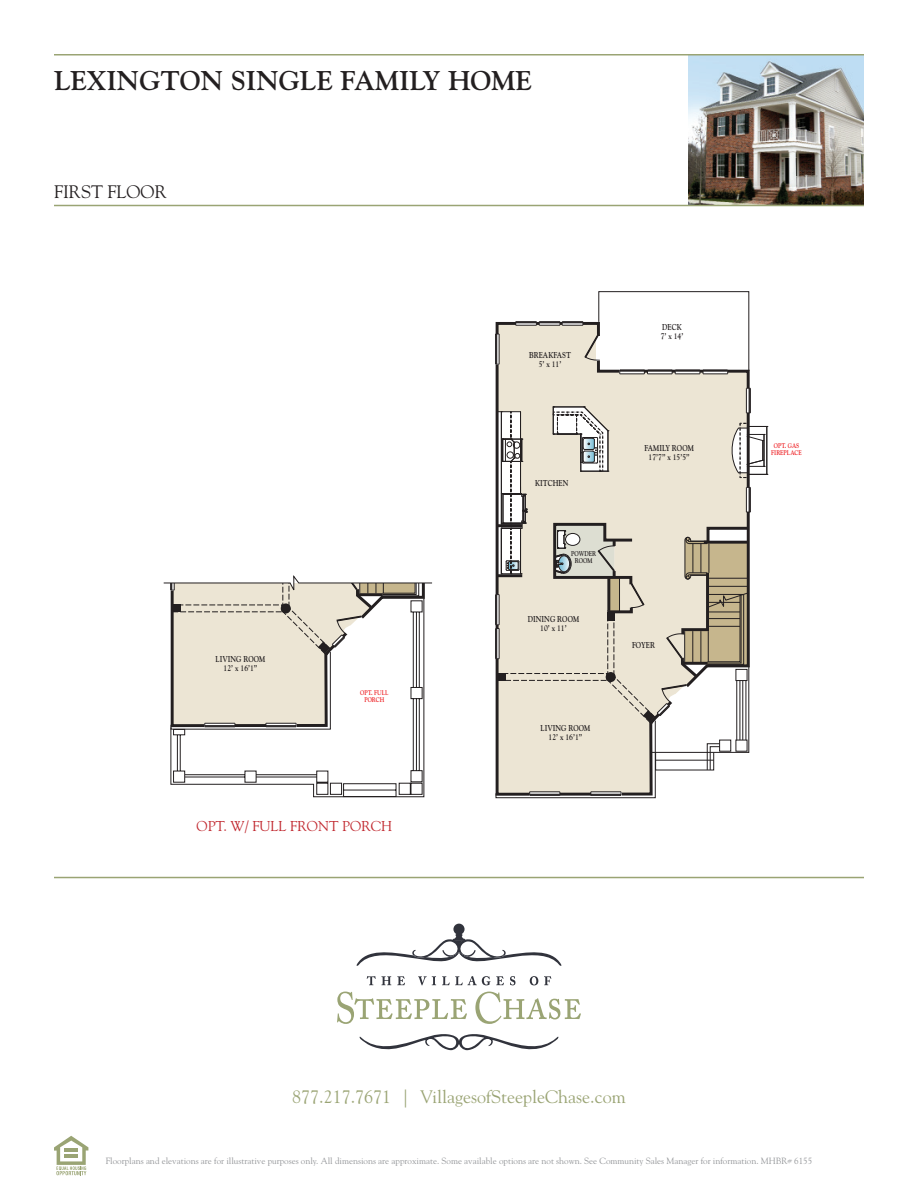
<style>
.page{position:relative;width:918px;height:1188px;background:#fff}
.page>*{position:absolute;margin:0;border:0;box-sizing:border-box;transform-origin:0 0}
.t1{font:700 27px "Goudy";color:#231f20}
.t2{font:18px "Goudy";color:#9aa474}
.t3{font:18px "Goudy";color:#231f20}
.t4{font:14.25px "Goudy";color:#c0262d}
.t5{font:9px "Goudy";color:#939598}
.t6{font:700 8.55px/9.1px "Goudy";color:#231f20;text-align:center;scale:.81 1}
.t7{font:700 6.9px/7.5px "Goudy";color:#231f20;text-align:center;scale:.81 1}
.t8{font:700 6.75px/7.2px "Goudy";color:#ee1f23;text-align:center;scale:.81 1}
</style>
<div class="page">
<img style="left:689px;top:56px;width:175px;height:149px">
<svg style="left:337px;top:992px;width:130px;height:32px"></svg>
<svg style="left:475px;top:992px;width:106px;height:32px"></svg>
<svg style="left:367px;top:976px;width:24px;height:9px"></svg>
<svg style="left:397px;top:976px;width:8px;height:9px"></svg>
<svg style="left:418px;top:976px;width:18px;height:9px"></svg>
<svg style="left:442px;top:976px;width:48px;height:9px"></svg>
<svg style="left:496px;top:976px;width:8px;height:9px"></svg>
<svg style="left:510px;top:976px;width:5px;height:9px"></svg>
<svg style="left:530px;top:976px;width:8px;height:9px"></svg>
<svg style="left:544px;top:976px;width:7px;height:9px"></svg>
<div style="left:453px;top:924px;width:12px;height:11px;background:#31333c;border-radius:50%"></div>
<svg style="left:356px;top:934px;width:206px;height:32px"></svg>
<svg style="left:359px;top:1034px;width:200px;height:17px"></svg>
<hr style="left:54px;top:877px;width:810px;height:1px;background:#9aa474">
<hr style="left:54px;top:205px;width:810px;height:1px;background:#9aa474">
<hr style="left:54px;top:54px;width:810px;height:2px;background:#9aa474">
<svg style="left:54px;top:1136px;width:34px;height:39px"></svg>
<svg style="left:173px;top:730px;width:249px;height:67px"></svg>
<svg style="left:163px;top:575px;width:269px;height:155px"></svg>
<svg style="left:495px;top:320px;width:256px;height:68px;background:#e2dccc"></svg>
<svg style="left:497px;top:335px;width:2px;height:29px"></svg>
<hr style="left:495px;top:334px;width:1px;height:30px;background:#231f20">
<hr style="left:496px;top:334px;width:1px;height:30px;background:#231f20">
<hr style="left:499px;top:334px;width:1px;height:30px;background:#231f20">
<svg style="left:515px;top:291px;width:234px;height:84px"></svg>
<svg style="left:495px;top:388px;width:273px;height:410px"></svg>
<h1 class="t1" style="left:54px;top:70px;width:480px">LEXINGTON SINGLE FAMILY HOME</h1>
<h2 class="t3" style="left:54px;top:185px;width:114px">FIRST FLOOR</h2>
<p class="t6" style="left:216px;top:655px;width:63px">LIVING ROOM<br>12’ x 16’1”</p>
<p class="t8" style="left:360px;top:690px;width:36px">OPT. FULL<br>PORCH</p>
<h3 class="t4" style="left:197px;top:821px;width:197px">OPT. W/ FULL FRONT PORCH</h3>
<p class="t6" style="left:529px;top:351px;width:53px">BREAKFAST<br>5’ x 11’</p>
<p class="t6" style="left:535px;top:479px;width:43px">KITCHEN</p>
<p class="t7" style="left:571px;top:550px;width:33px">POWDER<br>ROOM</p>
<p class="t6" style="left:528px;top:615px;width:65px">DINING ROOM<br>10’ x 11’</p>
<p class="t6" style="left:541px;top:724px;width:63px">LIVING ROOM<br>12’ x 16’1”</p>
<p class="t6" style="left:661px;top:323px;width:29px;text-align:left">DECK<br>7’ x 14’</p>
<p class="t6" style="left:644px;top:444px;width:62px">FAMILY ROOM<br>17’7” x 15’5”</p>
<p class="t8" style="left:771px;top:442px;width:39px">OPT. GAS<br>FIREPLACE</p>
<p class="t6" style="left:632px;top:641px;width:30px">FOYER</p>
<h2 class="t2" style="left:292px;top:1090px;width:335px">877.217.7671 | VillagesofSteepleChase.com</h2>
<p class="t5" style="left:106px;top:1157px;width:708px">Floorplans and elevations are for illustrative purposes only. All dimensions are approximate. Some available options are not shown. See Community Sales Manager for information. MHBR# 6155</p>
</div>
